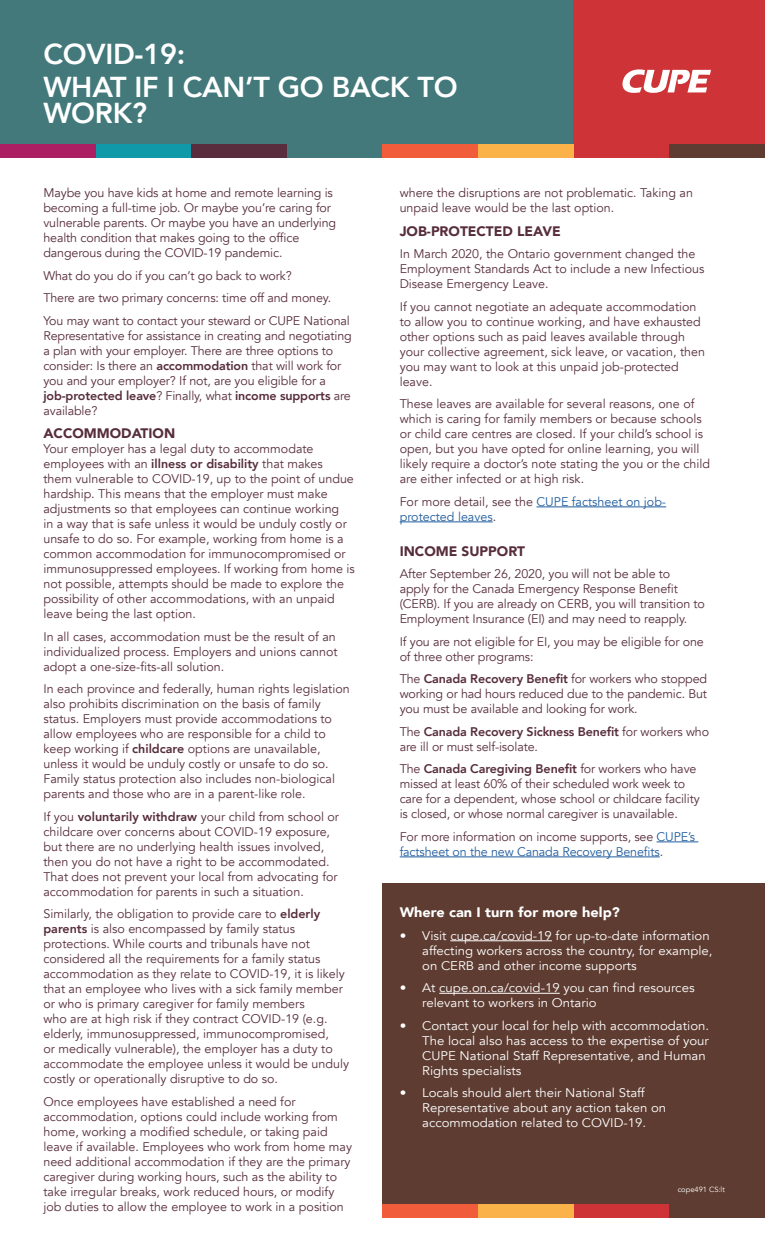
<style>
.page{position:relative;width:765px;height:1260px;background:#fff}
.page>*{position:absolute;margin:0;border:0;box-sizing:border-box;transform-origin:0 0}
.t1{font:800 28.75px/32.4px "Avenir";letter-spacing:-.01em;color:#fff}
.t2{font:900 13.75px "Avenir";color:#572d3c}
.t3{font:900 13.75px "Avenir";color:#fff;scale:1.05 1}
.t4{font:12.5px/15px "Avenir";color:#572d3c}
.t5{font:12.5px/15px "Avenir";color:#fff;scale:1.05 1}
.t6{font:12.5px/15px "Avenir";letter-spacing:-.01em;color:#205d9e}
.t7{font:7.5px "Avenir";color:#fff}
.s1{font-weight:800}
.s2{color:#572d3c}
</style>
<div class="page">
<hr style="left:537px;top:507px;width:129px;height:1px;background:#205d9e">
<hr style="left:400px;top:522px;width:93px;height:1px;background:#205d9e">
<hr style="left:657px;top:842px;width:41px;height:1px;background:#205d9e">
<hr style="left:400px;top:857px;width:260px;height:1px;background:#205d9e">
<div style="left:0;top:0;width:574px;height:151px;background:#43797b"></div>
<div style="left:574px;top:0;width:191px;height:151px;background:#ce3437"></div>
<div style="left:0;top:144px;width:96px;height:13px;background:#ad1f63"></div>
<div style="left:96px;top:144px;width:95px;height:13px;background:#1099a8"></div>
<div style="left:191px;top:144px;width:96px;height:13px;background:#5a2d3e"></div>
<div style="left:287px;top:144px;width:96px;height:13px;background:#43797b"></div>
<div style="left:382px;top:144px;width:96px;height:13px;background:#f15c3b"></div>
<div style="left:478px;top:144px;width:96px;height:13px;background:#fbb349"></div>
<div style="left:574px;top:144px;width:96px;height:13px;background:#ce3437"></div>
<div style="left:669px;top:144px;width:96px;height:13px;background:#5e3c31"></div>
<svg style="left:622px;top:69px;width:89px;height:24px"></svg>
<div style="left:383px;top:883px;width:382px;height:334px;background:#5e3c31"></div>
<hr style="left:450px;top:940px;width:102px;height:1px;background:#fff">
<hr style="left:439px;top:993px;width:121px;height:1px;background:#fff">
<div style="left:382px;top:1204px;width:96px;height:13px;background:#f15c3b"></div>
<div style="left:478px;top:1204px;width:96px;height:13px;background:#fbb349"></div>
<div style="left:574px;top:1204px;width:96px;height:13px;background:#ce3437"></div>
<div style="left:669px;top:1204px;width:96px;height:13px;background:#5e3c31"></div>
<h1 class="t1" style="left:43px;top:41px;width:416px">COVID-19:<br>WHAT IF I CAN’T GO BACK TO</h1>
<h1 class="t1" style="left:43px;top:99px;width:105px">WORK?</h1>
<p class="t4" style="left:43px;top:187px;width:294px">Maybe you have kids at home and remote learning is becoming a full-time job. Or maybe you’re caring for vulnerable parents. Or maybe you have an underlying health condition that makes going to the office dangerous during the COVID-19 pandemic.</p>
<p class="t4" style="left:43px;top:265px;width:308px;line-height:22.5px">What do you do if you can’t go back to work?<br>There are two primary concerns: time off and money.<br>You may want to contact your steward or CUPE National</p>
<p class="t4" style="left:43px;top:329px;width:310px">Representative for assistance in creating and negotiating a plan with your employer. There are three options to consider: Is there an <span class="s1">accommodation</span> that will work for you and your employer? If not, are you eligible for a <span class="s1">job-protected leave</span>? Finally, what <span class="s1">income supports</span> are available?</p>
<p class="t2" style="left:43px;top:428px;width:133px">ACCOMMODATION</p>
<p class="t4" style="left:43px;top:443px;width:313px">Your employer has a legal duty to accommodate employees with an <span class="s1">illness or disability</span> that makes them vulnerable to COVID-19, up to the point of undue hardship. This means that the employer must make adjustments so that employees can continue working<br>in a way that is safe unless it would be unduly costly or unsafe to do so. For example, working from home is a common accommodation for immunocompromised or immunosuppressed employees. If working from home is not possible, attempts should be made to explore the possibility of other accommodations, with an unpaid leave being the last option.</p>
<p class="t4" style="left:43px;top:630px;width:296px">In all cases, accommodation must be the result of an individualized process. Employers and unions cannot adopt a one-size-fits-all solution.</p>
<p class="t4" style="left:43px;top:683px;width:308px">In each province and federally, human rights legislation also prohibits discrimination on the basis of family status. Employers must provide accommodations to allow employees who are responsible for a child to keep working if <span class="s1">childcare</span> options are unavailable, unless it would be unduly costly or unsafe to do so.<br>Family status protection also includes non-biological parents and those who are in a parent-like role.</p>
<p class="t4" style="left:43px;top:810px;width:297px">If you <span class="s1">voluntarily withdraw</span> your child from school or childcare over concerns about COVID-19 exposure, but there are no underlying health issues involved, then you do not have a right to be accommodated.<br>That does not prevent your local from advocating for accommodation for parents in such a situation.</p>
<p class="t4" style="left:43px;top:908px;width:307px">Similarly, the obligation to provide care to <span class="s1">elderly parents</span> is also encompassed by family status protections. While courts and tribunals have not considered all the requirements for a family status accommodation as they relate to COVID-19, it is likely that an employee who lives with a sick family member or who is primary caregiver for family members<br>who are at high risk if they contract COVID-19 (e.g. elderly, immunosuppressed, immunocompromised,<br>or medically vulnerable), the employer has a duty to accommodate the employee unless it would be unduly costly or operationally disruptive to do so.</p>
<p class="t4" style="left:43px;top:1095px;width:310px">Once employees have established a need for accommodation, options could include working from home, working a modified schedule, or taking paid leave if available. Employees who work from home may need additional accommodation if they are the primary caregiver during working hours, such as the ability to take irregular breaks, work reduced hours, or modify job duties to allow the employee to work in a position</p>
<p class="t4" style="left:400px;top:187px;width:295px">where the disruptions are not problematic. Taking an unpaid leave would be the last option.</p>
<p class="t2" style="left:400px;top:225px;width:163px">JOB-PROTECTED LEAVE</p>
<p class="t4" style="left:400px;top:248px;width:306px">In March 2020, the Ontario government changed the<br>Employment Standards Act to include a new Infectious<br>Disease Emergency Leave.</p>
<p class="t4" style="left:400px;top:300px;width:307px">If you cannot negotiate an adequate accommodation to allow you to continue working, and have exhausted other options such as paid leaves available through your collective agreement, sick leave, or vacation, then you may want to look at this unpaid job-protected leave.</p>
<p class="t4" style="left:400px;top:398px;width:312px">These leaves are available for several reasons, one of which is caring for family members or because schools or child care centres are closed. If your child’s school is open, but you have opted for online learning, you will likely require a doctor’s note stating the you or the child are either infected or at high risk.</p>
<p class="t6" style="left:400px;top:495px;width:268px"><span class="s2">For more detail, see the</span> CUPE factsheet on job&shy;protected leaves<span class="s2">.</span></p>
<p class="t2" style="left:400px;top:545px;width:127px">INCOME SUPPORT</p>
<p class="t4" style="left:400px;top:568px;width:307px">After September 26, 2020, you will not be able to<br>apply for the Canada Emergency Response Benefit (CERB). If you are already on CERB, you will transition to Employment Insurance (EI) and may need to reapply.</p>
<p class="t4" style="left:400px;top:635px;width:306px">If you are not eligible for EI, you may be eligible for one of three other programs:</p>
<p class="t4" style="left:400px;top:673px;width:309px;text-align:justify">The <span class="s1">Canada Recovery Benefit</span> for workers who stopped working or had hours reduced due to the pandemic. But you must be available and looking for work.</p>
<p class="t4" style="left:400px;top:725px;width:311px">The <span class="s1">Canada Recovery Sickness Benefit</span> for workers who are ill or must self-isolate.</p>
<p class="t4" style="left:400px;top:763px;width:302px">The <span class="s1">Canada Caregiving Benefit</span> for workers who have missed at least 60% of their scheduled work week to care for a dependent, whose school or childcare facility is closed, or whose normal caregiver is unavailable.</p>
<p class="t6" style="left:400px;top:830px;width:297px"><span class="s2">For more information on income supports, see</span> CUPE’s factsheet on the new Canada Recovery Benefits<span class="s2">.</span></p>
<p class="t3" style="left:400px;top:907px;width:211px">Where can I turn for more help?</p>
<p class="t5" style="left:422px;top:929px;width:278px;text-indent:-22px">• Visit cupe.ca/covid-19 for up-to-date information affecting workers across the country, for example, on CERB and other income supports</p>
<p class="t5" style="left:422px;top:982px;width:261px;text-indent:-23px">• At cupe.on.ca/covid-19 you can find resources relevant to workers in Ontario</p>
<p class="t5" style="left:422px;top:1019px;width:275px;text-indent:-22px">• Contact your local for help with accommodation.<br>The local also has access to the expertise of your CUPE National Staff Representative, and Human Rights specialists</p>
<p class="t5" style="left:422px;top:1087px;width:234px;text-indent:-22px">• Locals should alert their National Staff<br>Representative about any action taken on accommodation related to COVID-19.</p>
<p class="t7" style="left:678px;top:1186px;width:49px">cope491 CS:lt</p>
</div>
